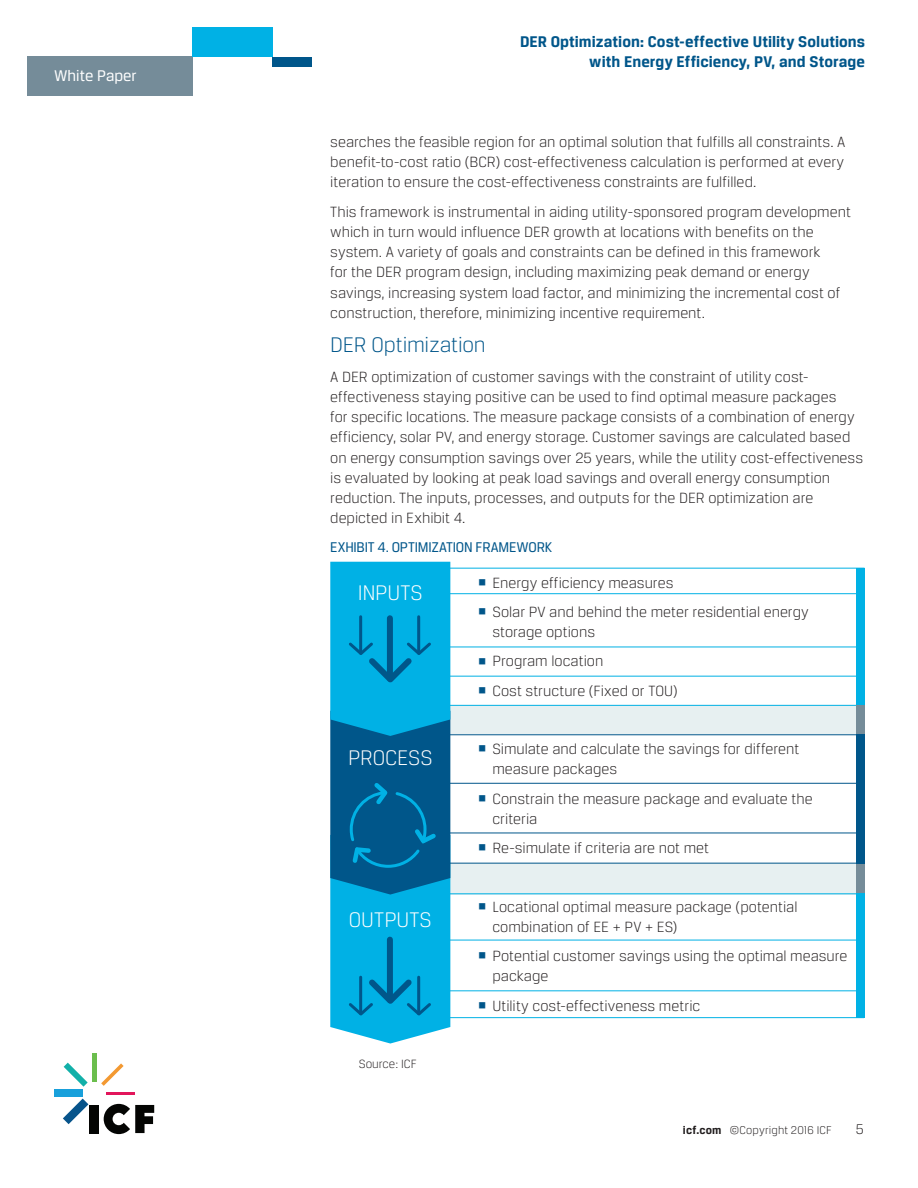
<style>
.page{position:relative;width:918px;height:1188px;background:#fff}
.page>*{position:absolute;margin:0;border:0;box-sizing:border-box;transform-origin:0 0}
.body_paragraph_heade{font:300 22.5px "Breuer Text";letter-spacing:-.005em;color:#fff}
.body_paragraph_heade-2{font:300 22.5px "Breuer Text";letter-spacing:-.01em;color:#00568a}
.secondary_page_heade{font:700 16.5px/19.5px "Breuer Text";letter-spacing:.005em;color:#00568a;text-align:right}
.t1{font:16.5px "Breuer Text";color:#fff}
.body_paragraph{font:300 15.75px/20.2px "Breuer Text";color:#231f20}
.exhibit_header{font:15px "Breuer Text";letter-spacing:-.015em;color:#00568a}
.t2{font:300 15px "Breuer Text";color:#231f20}
.exhibit_source{font:300 12.75px "Breuer Text";color:#231f20}
.t3{font:300 12px "Breuer Text";letter-spacing:.01em;color:#231f20}
.s1{color:#00568a}
.s2{font-weight:700}
</style>
<div class="page">
<div style="left:27px;top:57px;width:165px;height:39px;background:#758c99"></div>
<div style="left:192px;top:27px;width:80px;height:30px;background:#00b1e5"></div>
<div style="left:272px;top:57px;width:39px;height:10px;background:#00568a"></div>
<div style="left:442px;top:705px;width:422px;height:29px;background:#e7f0f1"></div>
<div style="left:442px;top:863px;width:422px;height:32px;background:#e7f0f1"></div>
<svg style="left:450px;top:893px;width:415px;height:125px"></svg>
<hr style="left:442px;top:940px;width:422px;height:1px;background:#00b1e5">
<hr style="left:442px;top:990px;width:422px;height:1px;background:#00b1e5">
<hr style="left:442px;top:1017px;width:422px;height:1px;background:#00b1e5">
<svg style="left:450px;top:567px;width:415px;height:139px"></svg>
<svg style="left:450px;top:734px;width:415px;height:130px"></svg>
<hr style="left:442px;top:783px;width:422px;height:1px;background:#00568a">
<hr style="left:442px;top:833px;width:422px;height:1px;background:#00568a">
<hr style="left:442px;top:863px;width:422px;height:1px;background:#00568a">
<svg style="left:330px;top:562px;width:120px;height:482px;background:#0593c6"></svg>
<div style="left:856px;top:569px;width:8px;height:137px;background:#00b1e5"></div>
<div style="left:856px;top:705px;width:8px;height:29px;background:#758c99"></div>
<div style="left:856px;top:863px;width:8px;height:32px;background:#758c99"></div>
<div style="left:856px;top:893px;width:8px;height:125px;background:#00b1e5"></div>
<div style="left:856px;top:734px;width:8px;height:130px;background:#00568a"></div>
<div style="left:89px;top:1105px;width:10px;height:28px;background:#040503"></div>
<svg style="left:63px;top:1099px;width:25px;height:25px"></svg>
<div style="left:54px;top:1090px;width:28px;height:7px;background:#18a0db"></div>
<svg style="left:64px;top:1063px;width:24px;height:24px"></svg>
<hr style="left:92px;top:1053px;width:4px;height:28px;background:#6bbe4d">
<svg style="left:101px;top:1063px;width:23px;height:23px"></svg>
<hr style="left:106px;top:1092px;width:28px;height:2px;background:#e2165b">
<svg style="left:104px;top:1104px;width:50px;height:30px"></svg>
<p class="t1" style="left:54px;top:67px;width:84px">White Paper</p>
<p class="secondary_page_heade" style="left:520px;top:32px;width:347px">DER Optimization: Cost-effective Utility Solutions with Energy Efficiency, PV, and Storage</p>
<p class="body_paragraph" style="left:330px;top:131px;width:517px;text-align:justify">searches the feasible region for an optimal solution that fulfills all constraints. A benefit-to-cost ratio (BCR) cost-effectiveness calculation is performed at every iteration to ensure the cost-effectiveness constraints are fulfilled.</p>
<p class="body_paragraph" style="left:330px;top:201px;width:522px">This framework is instrumental in aiding utility-sponsored program development which in turn would influence DER growth at locations with benefits on the system. A variety of goals and constraints can be defined in this framework<br>for the DER program design, including maximizing peak demand or energy savings, increasing system load factor, and minimizing the incremental cost of construction, therefore, minimizing incentive requirement.</p>
<p class="body_paragraph_heade-2" style="left:330px;top:333px;width:157px">DER Optimization</p>
<p class="body_paragraph" style="left:330px;top:366px;width:535px">A DER optimization of customer savings with the constraint of utility cost&shy;effectiveness staying positive can be used to find optimal measure packages<br>for specific locations. The measure package consists of a combination of energy efficiency, solar PV, and energy storage. Customer savings are calculated based on energy consumption savings over 25 years, while the utility cost-effectiveness is evaluated by looking at peak load savings and overall energy consumption reduction. The inputs, processes, and outputs for the DER optimization are depicted in Exhibit 4.</p>
<p class="exhibit_header" style="left:330px;top:539px;width:223px">EXHIBIT 4. OPTIMIZATION FRAMEWORK</p>
<p class="body_paragraph" style="left:477px;top:572px;width:198px"><span class="s1">▪</span> Energy efficiency measures</p>
<p class="body_paragraph" style="left:492px;top:601px;width:318px;text-indent:-15px"><span class="s1">▪</span> Solar PV and behind the meter residential energy storage options</p>
<p class="body_paragraph" style="left:477px;top:651px;width:128px"><span class="s1">▪</span> Program location</p>
<p class="body_paragraph" style="left:477px;top:680px;width:202px"><span class="s1">▪</span> Cost structure (Fixed or TOU)</p>
<p class="body_paragraph_heade" style="left:358px;top:581px;width:66px">INPUTS</p>
<p class="body_paragraph_heade" style="left:348px;top:745px;width:86px">PROCESS</p>
<p class="body_paragraph_heade" style="left:349px;top:908px;width:84px">OUTPUTS</p>
<p class="exhibit_source" style="left:359px;top:1057px;width:60px">Source: ICF</p>
<p class="body_paragraph" style="left:492px;top:739px;width:308px;text-indent:-15px"><span class="s1">▪</span> Simulate and calculate the savings for different measure packages</p>
<p class="body_paragraph" style="left:492px;top:788px;width:322px;text-indent:-15px"><span class="s1">▪</span> Constrain the measure package and evaluate the criteria</p>
<p class="body_paragraph" style="left:477px;top:838px;width:233px"><span class="s1">▪</span> Re-simulate if criteria are not met</p>
<p class="body_paragraph" style="left:492px;top:896px;width:307px;text-indent:-15px"><span class="s1">▪</span> Locational optimal measure package (potential combination of EE + PV + ES)</p>
<p class="body_paragraph" style="left:492px;top:946px;width:357px;text-indent:-15px"><span class="s1">▪</span> Potential customer savings using the optimal measure package</p>
<p class="body_paragraph" style="left:477px;top:995px;width:225px"><span class="s1">▪</span> Utility cost-effectiveness metric</p>
<p class="t3" style="left:683px;top:1124px;width:150px"><span class="s2">icf.com</span> ©Copyright 2016 ICF</p>
<p class="t2" style="left:856px;top:1121px;width:10px">5</p>
</div>
